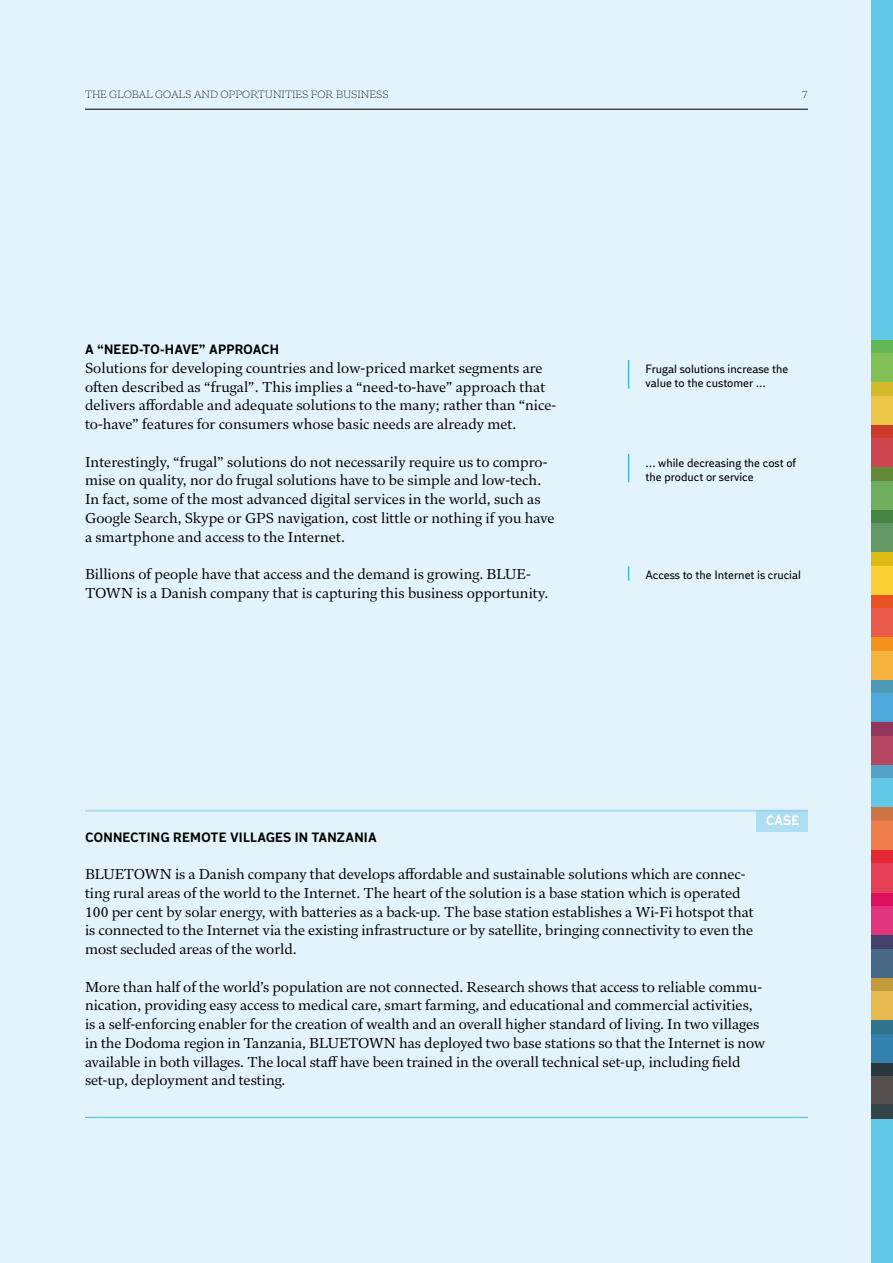
<style>
.page{position:relative;width:893px;height:1263px;background:#fff}
.page>*{position:absolute;margin:0;border:0;box-sizing:border-box;transform-origin:0 0}
.t1{font:14.25px/18.8px "DI Serif";color:#000}
.t2{font:700 13.5px "DI Sans";letter-spacing:.015em;color:#000}
.t3{font:700 13.5px "DI Sans";color:#fff}
.t4{font:12px/14.2px "DI Sans";color:#000}
.t5{font:300 10.5px "DI Serif";color:#000}
</style>
<div class="page">
<div style="left:0;top:0;width:872px;height:1263px;background:#e3f3fb"></div>
<div style="left:872px;top:0;width:21px;height:353px;background:#61c8e8"></div>
<div style="left:872px;top:1104px;width:21px;height:159px;background:#61c8e8"></div>
<svg style="left:872px;top:340px;width:21px;height:43px"></svg>
<svg style="left:872px;top:383px;width:21px;height:42px"></svg>
<svg style="left:872px;top:425px;width:21px;height:43px"></svg>
<svg style="left:872px;top:468px;width:21px;height:42px"></svg>
<svg style="left:872px;top:510px;width:21px;height:43px"></svg>
<svg style="left:872px;top:553px;width:21px;height:42px"></svg>
<svg style="left:872px;top:595px;width:21px;height:43px"></svg>
<svg style="left:872px;top:638px;width:21px;height:42px"></svg>
<svg style="left:872px;top:680px;width:21px;height:43px"></svg>
<svg style="left:872px;top:723px;width:21px;height:42px"></svg>
<svg style="left:872px;top:765px;width:21px;height:43px"></svg>
<svg style="left:872px;top:808px;width:21px;height:42px"></svg>
<svg style="left:872px;top:850px;width:21px;height:43px"></svg>
<svg style="left:872px;top:893px;width:21px;height:42px"></svg>
<svg style="left:872px;top:935px;width:21px;height:43px"></svg>
<svg style="left:872px;top:978px;width:21px;height:42px"></svg>
<svg style="left:872px;top:1020px;width:21px;height:43px"></svg>
<svg style="left:872px;top:1063px;width:21px;height:55px"></svg>
<hr style="left:85px;top:109px;width:723px;height:1px;background:#000">
<svg style="left:628px;top:360px;width:1px;height:29px"></svg>
<svg style="left:628px;top:454px;width:1px;height:28px"></svg>
<svg style="left:628px;top:566px;width:1px;height:15px"></svg>
<hr style="left:85px;top:810px;width:723px;height:2px;background:#b4def3">
<hr style="left:85px;top:1117px;width:723px;height:1px;background:#3abbe3">
<div style="left:757px;top:810px;width:51px;height:21px;background:#aedef2"></div>
<p class="t5" style="left:85px;top:88px;width:305px">THE GLOBAL GOALS AND OPPORTUNITIES FOR BUSINESS</p>
<p class="t5" style="left:802px;top:88px;width:7px">7</p>
<p class="t2" style="left:85px;top:341px;width:196px">A “NEED-TO-HAVE” APPROACH</p>
<p class="t1" style="left:85px;top:358px;width:473px">Solutions for developing countries and low-priced market segments are often described as “frugal”. This implies a “need-to-have” approach that delivers affordable and adequate solutions to the many; rather than “nice&shy;to-have” features for consumers whose basic needs are already met.</p>
<p class="t1" style="left:85px;top:452px;width:471px">Interestingly, “frugal” solutions do not necessarily require us to compro&shy;mise on quality, nor do frugal solutions have to be simple and low-tech.<br>In fact, some of the most advanced digital services in the world, such as Google Search, Skype or GPS navigation, cost little or nothing if you have a smartphone and access to the Internet.</p>
<p class="t1" style="left:85px;top:565px;width:465px">Billions of people have that access and the demand is growing. BLUE-<br>TOWN is a Danish company that is capturing this business opportunity.</p>
<p class="t2" style="left:85px;top:829px;width:293px">CONNECTING REMOTE VILLAGES IN TANZANIA</p>
<p class="t4" style="left:646px;top:362px;width:144px">Frugal solutions increase the value to the customer ...</p>
<p class="t4" style="left:646px;top:456px;width:152px">... while decreasing the cost of the product or service</p>
<p class="t4" style="left:646px;top:568px;width:157px">Access to the Internet is crucial</p>
<p class="t3" style="left:766px;top:812px;width:35px">CASE</p>
<p class="t1" style="left:85px;top:865px;width:670px">BLUETOWN is a Danish company that develops affordable and sustainable solutions which are connec&shy;ting rural areas of the world to the Internet. The heart of the solution is a base station which is operated 100 per cent by solar energy, with batteries as a back-up. The base station establishes a Wi-Fi hotspot that is connected to the Internet via the existing infrastructure or by satellite, bringing connectivity to even the most secluded areas of the world.</p>
<p class="t1" style="left:85px;top:977px;width:682px">More than half of the world’s population are not connected. Research shows that access to reliable commu&shy;nication, providing easy access to medical care, smart farming, and educational and commercial activities, is a self-enforcing enabler for the creation of wealth and an overall higher standard of living. In two villages in the Dodoma region in Tanzania, BLUETOWN has deployed two base stations so that the Internet is now available in both villages. The local staff have been trained in the overall technical set-up, including field set-up, deployment and testing.</p>
</div>
